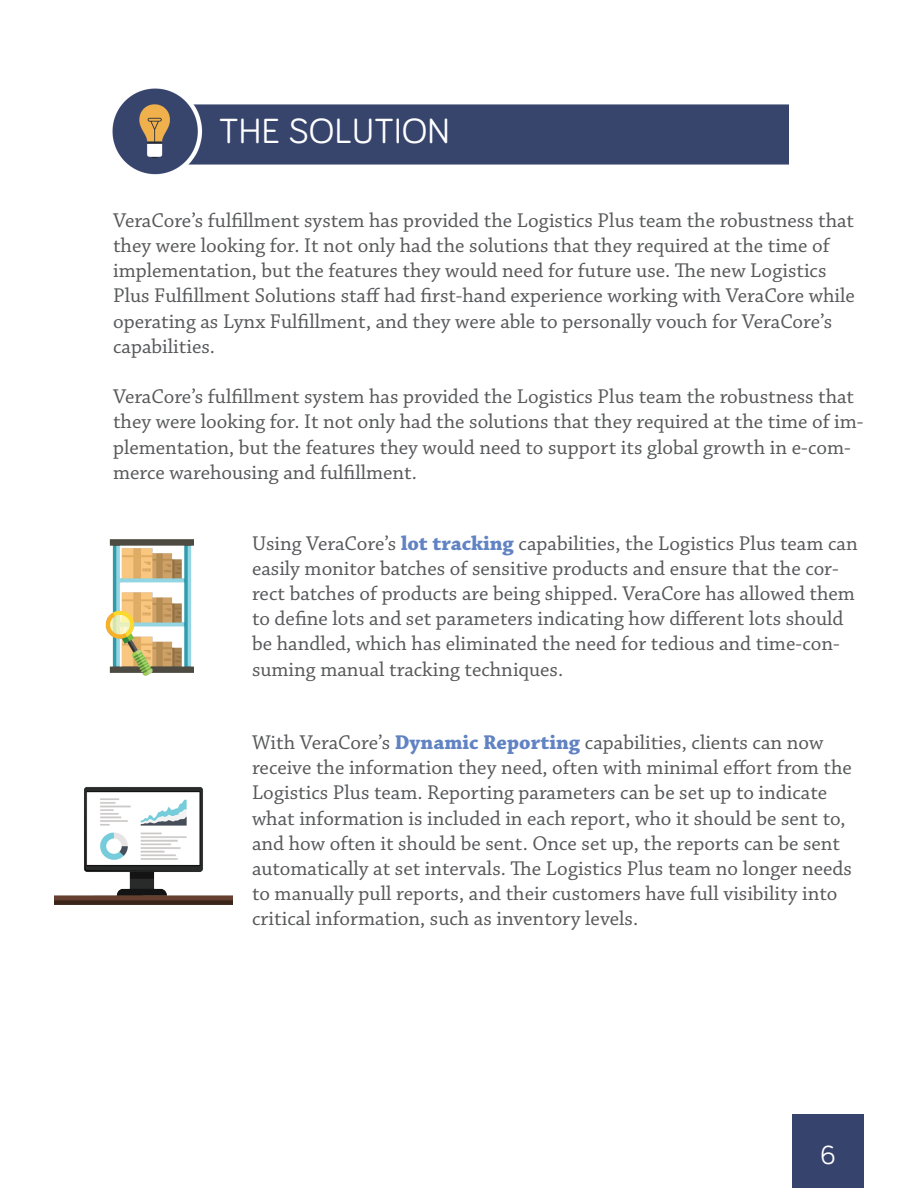
<style>
.page{position:relative;width:918px;height:1188px;background:#fff}
.page>*{position:absolute;margin:0;border:0;box-sizing:border-box;transform-origin:0 0}
.t1{font:36px "Bariol";color:#fff}
.t2{font:27px "Bariol";color:#fff}
.t3{font:21px/25.2px "Chaparral Pro";color:#57585a}
.s1{font-weight:700;color:#6183c3}
</style>
<div class="page">
<img style="left:105px;top:540px;width:89px;height:136px">
<img style="left:54px;top:787px;width:179px;height:117px">
<img style="left:112px;top:88px;width:677px;height:87px">
<div style="left:792px;top:1114px;width:72px;height:74px;background:#36446d"></div>
<p class="t1" style="left:219px;top:107px;width:232px">THE SOLUTION</p>
<p class="t3" style="left:113px;top:208px;width:743px">VeraCore’s fulfillment system has provided the Logistics Plus team the robustness that they were looking for. It not only had the solutions that they required at the time of implementation, but the features they would need for future use. The new Logistics Plus Fulfillment Solutions staff had first-hand experience working with VeraCore while operating as Lynx Fulfillment, and they were able to personally vouch for VeraCore’s capabilities.</p>
<p class="t3" style="left:113px;top:385px;width:752px">VeraCore’s fulfillment system has provided the Logistics Plus team the robustness that they were looking for. It not only had the solutions that they required at the time of im&shy;plementation, but the features they would need to support its global growth in e-com&shy;merce warehousing and fulfillment.</p>
<p class="t3" style="left:252px;top:531px;width:607px">Using VeraCore’s <span class="s1">lot tracking</span> capabilities, the Logistics Plus team can easily monitor batches of sensitive products and ensure that the cor&shy;rect batches of products are being shipped. VeraCore has allowed them to define lots and set parameters indicating how different lots should be handled, which has eliminated the need for tedious and time-con&shy;suming manual tracking techniques.</p>
<p class="t3" style="left:252px;top:731px;width:602px">With VeraCore’s <span class="s1">Dynamic Reporting</span> capabilities, clients can now receive the information they need, often with minimal effort from the Logistics Plus team. Reporting parameters can be set up to indicate what information is included in each report, who it should be sent to, and how often it should be sent. Once set up, the reports can be sent automatically at set intervals. The Logistics Plus team no longer needs to manually pull reports, and their customers have full visibility into critical information, such as inventory levels.</p>
<p class="t2" style="left:820px;top:1137px;width:17px">6</p>
</div>
